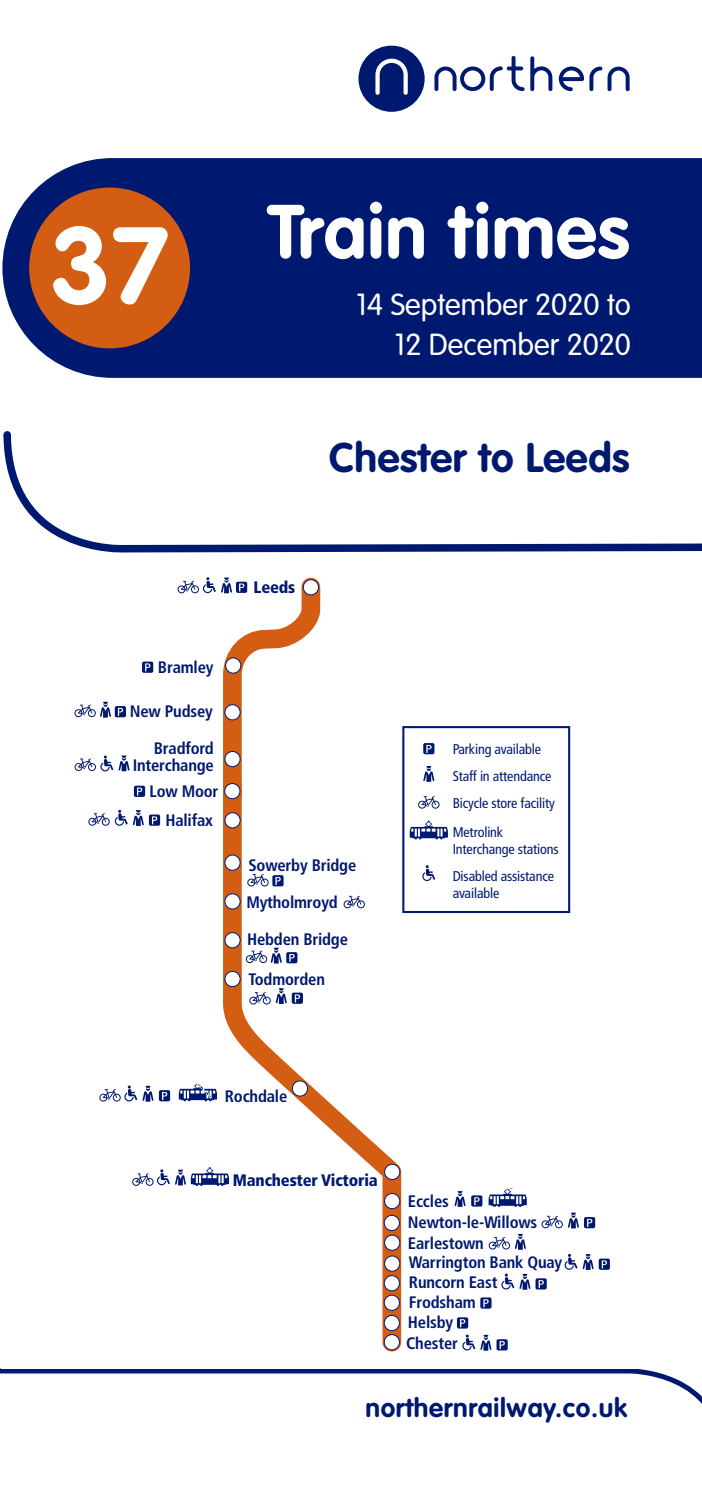
<style>
.page{position:relative;width:702px;height:1489px;background:#fff}
.page>*{position:absolute;margin:0;border:0;box-sizing:border-box;transform-origin:0 0}
.t1{font:700 75px "VAG Rounded";letter-spacing:.01em;color:#fff}
.t2{font:700 40.75px "VAG Rounded";color:#001970}
.t3{font:300 30px/40px "VAG Rounded";color:#fff;text-align:right}
.t4{font:700 26.25px "VAG Rounded";letter-spacing:.025em;color:#001970}
.t5{font:700 condensed 16.5px/20px "Frutiger";letter-spacing:-.01em;color:#001970}
.t6{font:900 condensed 16.5px "Frutiger";color:#001970}
.t7{font:condensed 14.25px/27px "Frutiger";letter-spacing:-.01em;color:#001970}
.s1{font-size:107.5px}
</style>
<div class="page">
<div style="left:2px;top:158px;width:700px;height:220px;background:#001970"></div>
<div style="left:29px;top:187px;width:161px;height:161px;background:#d35e13;border-radius:50%"></div>
<svg style="left:0;top:1368px;width:702px;height:36px"></svg>
<svg style="left:3px;top:431px;width:699px;height:122px"></svg>
<div style="left:3px;top:431px;width:8px;height:7px;background:#001970;border-radius:50%"></div>
<svg style="left:358px;top:46px;width:66px;height:66px"></svg>
<svg style="left:530px;top:56px;width:22px;height:35px"></svg>
<svg style="left:434px;top:56px;width:90px;height:35px"></svg>
<svg style="left:558px;top:66px;width:71px;height:25px"></svg>
<svg style="left:216px;top:886px;width:186px;height:466px"></svg>
<div style="left:286px;top:952px;width:11px;height:11px;background:#001970;border-radius:2px"></div>
<svg style="left:289px;top:953px;width:5px;height:8px"></svg>
<div style="left:159px;top:1090px;width:11px;height:11px;background:#001970;border-radius:2px"></div>
<svg style="left:162px;top:1092px;width:5px;height:7px"></svg>
<svg style="left:246px;top:947px;width:36px;height:16px"></svg>
<div style="left:149px;top:814px;width:11px;height:11px;background:#001970;border-radius:2px"></div>
<svg style="left:152px;top:816px;width:5px;height:8px"></svg>
<svg style="left:88px;top:809px;width:56px;height:16px"></svg>
<svg style="left:292px;top:992px;width:11px;height:11px"></svg>
<svg style="left:295px;top:994px;width:5px;height:8px"></svg>
<svg style="left:249px;top:988px;width:38px;height:16px"></svg>
<svg style="left:115px;top:706px;width:11px;height:11px"></svg>
<svg style="left:118px;top:708px;width:5px;height:8px"></svg>
<div style="left:142px;top:661px;width:11px;height:11px;background:#001970;border-radius:2px"></div>
<svg style="left:145px;top:663px;width:5px;height:8px"></svg>
<svg style="left:74px;top:701px;width:37px;height:16px"></svg>
<svg style="left:75px;top:755px;width:55px;height:16px"></svg>
<div style="left:225px;top:893px;width:15px;height:16px;background:#fff;border-radius:50%"></div>
<div style="left:225px;top:893px;width:15px;height:16px;border:1px solid #001970;border-radius:50%"></div>
<div style="left:225px;top:932px;width:15px;height:15px;background:#fff;border-radius:50%"></div>
<div style="left:225px;top:932px;width:15px;height:16px;border:1px solid #001970;border-radius:50%"></div>
<div style="left:292px;top:1080px;width:15px;height:16px;background:#fff;border-radius:50%"></div>
<div style="left:292px;top:1080px;width:16px;height:16px;border:1px solid #001970;border-radius:50%"></div>
<svg style="left:177px;top:577px;width:144px;height:309px"></svg>
<svg style="left:132px;top:1167px;width:97px;height:18px"></svg>
<svg style="left:343px;top:895px;width:22px;height:13px"></svg>
<svg style="left:99px;top:1085px;width:54px;height:16px"></svg>
<svg style="left:179px;top:1083px;width:38px;height:18px"></svg>
<div style="left:225px;top:971px;width:15px;height:15px;background:#fff;border-radius:50%"></div>
<div style="left:225px;top:971px;width:15px;height:15px;border:1px solid #001970;border-radius:50%"></div>
<svg style="left:422px;top:865px;width:13px;height:16px"></svg>
<div style="left:423px;top:743px;width:11px;height:11px;background:#001970;border-radius:2px"></div>
<svg style="left:426px;top:744px;width:5px;height:8px"></svg>
<svg style="left:418px;top:796px;width:21px;height:12px"></svg>
<svg style="left:423px;top:766px;width:11px;height:15px"></svg>
<div style="left:402px;top:726px;width:168px;height:187px;border:2px solid #001970"></div>
<svg style="left:409px;top:820px;width:39px;height:19px"></svg>
<div style="left:384px;top:1164px;width:16px;height:15px;background:#fff;border-radius:50%"></div>
<div style="left:384px;top:1163px;width:16px;height:16px;border:1px solid #001970;border-radius:50%"></div>
<div style="left:598px;top:1258px;width:12px;height:11px;background:#001970;border-radius:2px"></div>
<svg style="left:601px;top:1260px;width:6px;height:8px"></svg>
<svg style="left:584px;top:1216px;width:11px;height:12px"></svg>
<svg style="left:587px;top:1218px;width:5px;height:8px"></svg>
<svg style="left:564px;top:1253px;width:29px;height:16px"></svg>
<svg style="left:488px;top:1233px;width:38px;height:16px"></svg>
<svg style="left:541px;top:1212px;width:38px;height:16px"></svg>
<div style="left:384px;top:1334px;width:15px;height:15px;background:#fff;border-radius:50%"></div>
<div style="left:384px;top:1334px;width:15px;height:15px;border:1px solid #001970;border-radius:50%"></div>
<div style="left:384px;top:1193px;width:16px;height:15px;background:#fff;border-radius:50%"></div>
<div style="left:384px;top:1193px;width:16px;height:15px;border:1px solid #001970;border-radius:50%"></div>
<div style="left:384px;top:1234px;width:16px;height:16px;background:#fff;border-radius:50%"></div>
<div style="left:384px;top:1234px;width:16px;height:16px;border:1px solid #001970;border-radius:50%"></div>
<div style="left:384px;top:1255px;width:16px;height:16px;background:#fff;border-radius:50%"></div>
<div style="left:384px;top:1255px;width:16px;height:16px;border:1px solid #001970;border-radius:50%"></div>
<div style="left:496px;top:1339px;width:11px;height:11px;background:#001970;border-radius:2px"></div>
<svg style="left:499px;top:1341px;width:6px;height:7px"></svg>
<svg style="left:462px;top:1334px;width:29px;height:16px"></svg>
<div style="left:384px;top:1215px;width:15px;height:15px;background:#fff;border-radius:50%"></div>
<div style="left:384px;top:1214px;width:15px;height:16px;border:1px solid #001970;border-radius:50%"></div>
<svg style="left:488px;top:1188px;width:38px;height:18px"></svg>
<svg style="left:454px;top:1191px;width:11px;height:15px"></svg>
<div style="left:471px;top:1195px;width:11px;height:11px;background:#001970;border-radius:2px"></div>
<svg style="left:474px;top:1197px;width:5px;height:8px"></svg>
<div style="left:384px;top:1275px;width:15px;height:15px;background:#fff;border-radius:50%"></div>
<div style="left:384px;top:1275px;width:15px;height:15px;border:1px solid #001970;border-radius:50%"></div>
<div style="left:384px;top:1294px;width:15px;height:16px;background:#fff;border-radius:50%"></div>
<div style="left:384px;top:1294px;width:15px;height:16px;border:1px solid #001970;border-radius:50%"></div>
<div style="left:384px;top:1315px;width:15px;height:15px;background:#fff;border-radius:50%"></div>
<div style="left:384px;top:1314px;width:15px;height:16px;border:1px solid #001970;border-radius:50%"></div>
<div style="left:535px;top:1278px;width:11px;height:11px;background:#001970;border-radius:2px"></div>
<svg style="left:538px;top:1280px;width:6px;height:7px"></svg>
<svg style="left:501px;top:1273px;width:29px;height:16px"></svg>
<div style="left:480px;top:1297px;width:11px;height:11px;background:#001970;border-radius:2px"></div>
<svg style="left:483px;top:1299px;width:5px;height:8px"></svg>
<div style="left:457px;top:1317px;width:11px;height:11px;background:#001970;border-radius:2px"></div>
<svg style="left:460px;top:1319px;width:5px;height:7px"></svg>
<div style="left:225px;top:783px;width:15px;height:15px;background:#fff;border-radius:50%"></div>
<div style="left:224px;top:783px;width:16px;height:16px;border:1px solid #001970;border-radius:50%"></div>
<div style="left:134px;top:785px;width:11px;height:11px;background:#001970;border-radius:2px"></div>
<svg style="left:137px;top:787px;width:5px;height:8px"></svg>
<h1 class="t1" style="left:50px;top:188px;width:581px"><span class="s1">37</span> Train times</h1>
<h3 class="t3" style="left:356px;top:285px;width:276px">14 September 2020 to<br>12 December 2020</h3>
<h2 class="t2" style="left:329px;top:433px;width:302px">Chester to Leeds</h2>
<p class="t5" style="left:158px;top:657px;width:57px">Bramley</p>
<p class="t5" style="left:130px;top:701px;width:84px">New Pudsey</p>
<p class="t5" style="left:133px;top:740px;width:83px;line-height:16.5px;text-align:right">Bradford<br>Interchange</p>
<p class="t5" style="left:149px;top:781px;width:70px">Low Moor</p>
<p class="t5" style="left:165px;top:809px;width:49px">Halifax</p>
<p class="t6" style="left:253px;top:577px;width:43px">Leeds</p>
<p class="t5" style="left:248px;top:854px;width:109px">Sowerby Bridge</p>
<p class="t5" style="left:246px;top:892px;width:93px">Mytholmroyd</p>
<p class="t5" style="left:247px;top:929px;width:102px">Hebden Bridge</p>
<p class="t5" style="left:248px;top:969px;width:78px">Todmorden</p>
<p class="t7" style="left:452px;top:736px;width:104px">Parking available<br>Staff in attendance<br>Bicycle store facility</p>
<p class="t7" style="left:452px;top:824px;width:108px;line-height:16.5px">Metrolink<br>Interchange stations</p>
<p class="t7" style="left:452px;top:867px;width:103px;line-height:16.5px">Disabled assistance available</p>
<p class="t5" style="left:225px;top:1085px;width:64px">Rochdale</p>
<p class="t6" style="left:233px;top:1169px;width:146px">Manchester Victoria</p>
<p class="t5" style="left:408px;top:1190px;width:42px">Eccles</p>
<p class="t5" style="left:408px;top:1211px;width:131px;line-height:21.2px">Newton-le-Willows<br>Earlestown</p>
<p class="t5" style="left:409px;top:1252px;width:155px">Warrington Bank Quay</p>
<p class="t5" style="left:408px;top:1272px;width:91px">Runcorn East<br>Frodsham<br>Helsby</p>
<p class="t5" style="left:406px;top:1332px;width:53px">Chester</p>
<h3 class="t4" style="left:365px;top:1392px;width:263px">northernrailway.co.uk</h3>
</div>
